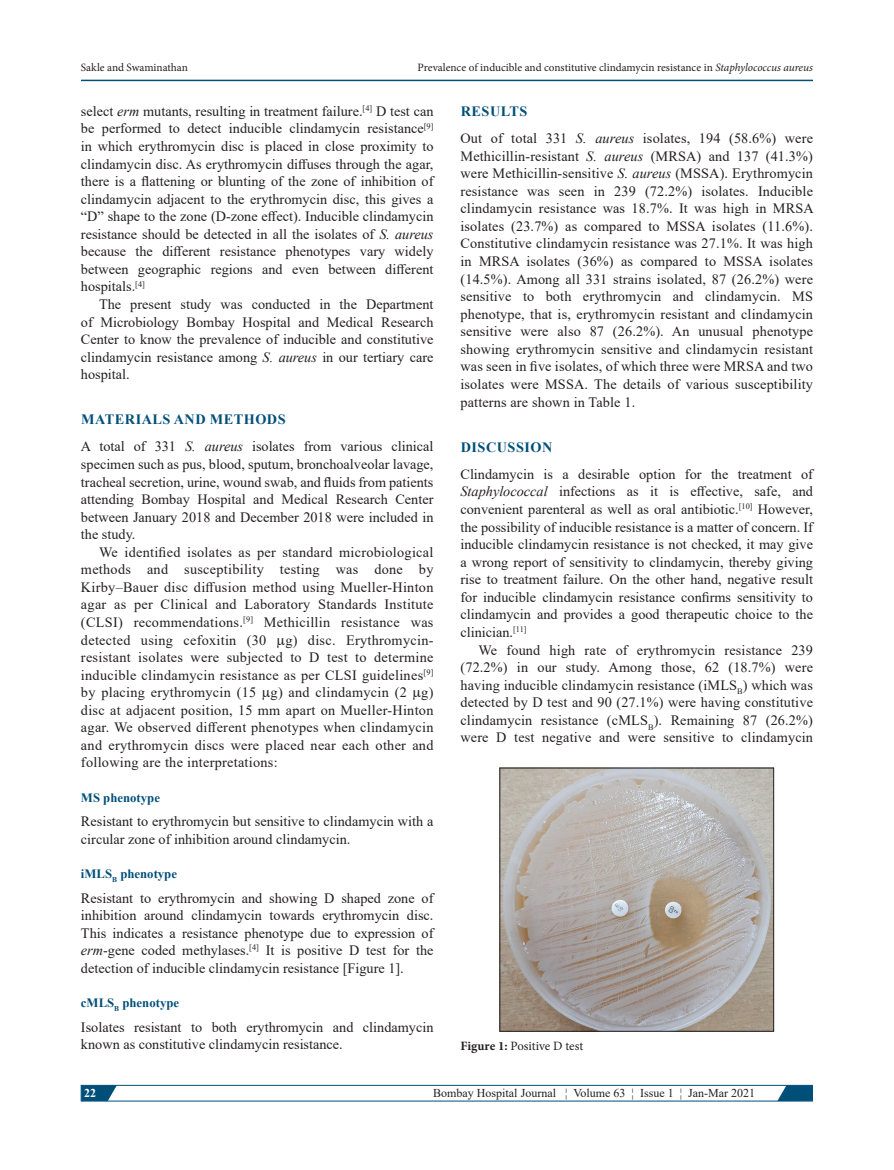
<style>
.page{position:relative;width:894px;height:1170px;background:#fff}
.page>*{position:absolute;margin:0;border:0;box-sizing:border-box;transform-origin:0 0}
.TXFL{font:14.25px/17.5px "Times New Roman";color:#231f20;text-align:justify}
.TX{font:14.25px/17.5px "Times New Roman";letter-spacing:.01em;color:#231f20;text-align:justify}
.t1{font:700 14.25px "Times New Roman";letter-spacing:.035em;color:#004f79}
.t2{font:700 12.75px "Times New Roman";color:#004f79}
.FGC{font:12.75px "Minion Pro";letter-spacing:-.005em;color:#231f20}
.t3{font:12px "Times New Roman";color:#231f20}
.t4{font:700 12px "Times New Roman";color:#fff}
.t5{font:11.25px "Minion Pro";letter-spacing:-.005em;color:#231f20}
.s1{font-style:italic}
.s2{font-weight:700}
</style>
<div class="page">
<hr style="left:81px;top:80px;width:731px;height:1px;background:#004f79">
<svg style="left:81px;top:1085px;width:732px;height:16px"></svg>
<img style="left:501px;top:770px;width:270px;height:259px">
<p class="t5" style="left:81px;top:60px;width:108px">Sakle and Swaminathan</p>
<p class="t5" style="left:417px;top:60px;width:397px">Prevalence of inducible and constitutive clindamycin resistance in <span class="s1">Staphylococcus aureus</span></p>
<p class="TX" style="left:81px;top:102px;width:354px">select <span class="s1">erm</span> mutants, resulting in treatment failure.<sup>[4]</sup> D test can be performed to detect inducible clindamycin resistance<sup>[9] </sup>in which erythromycin disc is placed in close proximity to clindamycin disc. As erythromycin diffuses through the agar, there is a flattening or blunting of the zone of inhibition of clindamycin adjacent to the erythromycin disc, this gives a “D” shape to the zone (D-zone effect). Inducible clindamycin resistance should be detected in all the isolates of <span class="s1">S. aureus </span>because the different resistance phenotypes vary widely between geographic regions and even between different hospitals.<sup>[4]</sup></p>
<p class="TX" style="left:81px;top:295px;width:354px;text-indent:18px">The present study was conducted in the Department of Microbiology Bombay Hospital and Medical Research Center to know the prevalence of inducible and constitutive clindamycin resistance among <span class="s1">S. aureus</span> in our tertiary care hospital.</p>
<h1 class="t1" style="left:81px;top:409px;width:206px">MATERIALS AND METHODS</h1>
<p class="TXFL" style="left:81px;top:437px;width:354px">A total of 331 <span class="s1">S. aureus</span> isolates from various clinical specimen such as pus, blood, sputum, bronchoalveolar lavage, tracheal secretion, urine, wound swab, and fluids from patients attending Bombay Hospital and Medical Research Center between January 2018 and December 2018 were included in the study.</p>
<p class="TX" style="left:81px;top:543px;width:354px;text-indent:18px">We identified isolates as per standard microbiological methods and susceptibility testing was done by Kirby–Bauer disc diffusion method using Mueller-Hinton agar as per Clinical and Laboratory Standards Institute (CLSI) recommendations.<sup>[9]</sup> Methicillin resistance was detected using cefoxitin (30</p>
<p class="TX" style="left:81px;top:630px;width:354px;text-indent:204px">g) disc. Erythromycin&shy;resistant isolates were subjected to D test to determine inducible clindamycin resistance as per CLSI guidelines<sup>[9] </sup>by placing erythromycin (15 g) and clindamycin (2 g) disc at adjacent position, 15 mm apart on Mueller-Hinton agar. We observed different phenotypes when clindamycin and erythromycin discs were placed near each other and following are the interpretations:</p>
<h2 class="t2" style="left:81px;top:788px;width:80px">MS phenotype</h2>
<p class="TXFL" style="left:81px;top:812px;width:354px">Resistant to erythromycin but sensitive to clindamycin with a circular zone of inhibition around clindamycin.</p>
<h2 class="t2" style="left:81px;top:864px;width:97px">iMLS<sub>B</sub> phenotype</h2>
<p class="TXFL" style="left:81px;top:888px;width:354px">Resistant to erythromycin and showing D shaped zone of inhibition around clindamycin towards erythromycin disc.<br>This indicates a resistance phenotype due to expression of <span class="s1">erm</span>-gene coded methylases.<sup>[4]</sup> It is positive D test for the detection of inducible clindamycin resistance [Figure 1].</p>
<h2 class="t2" style="left:81px;top:993px;width:100px">cMLS<sub>B</sub> phenotype</h2>
<p class="TXFL" style="left:81px;top:1017px;width:354px">Isolates resistant to both erythromycin and clindamycin known as constitutive clindamycin resistance.</p>
<h1 class="t1" style="left:460px;top:101px;width:68px">RESULTS</h1>
<p class="TXFL" style="left:460px;top:129px;width:354px">Out of total 331 <span class="s1">S. aureus</span> isolates, 194 (58.6%) were Methicillin-resistant <span class="s1">S. aureus</span> (MRSA) and 137 (41.3%) were Methicillin-sensitive <span class="s1">S. aureus</span> (MSSA). Erythromycin resistance was seen in 239 (72.2%) isolates. Inducible clindamycin resistance was 18.7%. It was high in MRSA isolates (23.7%) as compared to MSSA isolates (11.6%).<br>Constitutive clindamycin resistance was 27.1%. It was high in MRSA isolates (36%) as compared to MSSA isolates (14.5%). Among all 331 strains isolated, 87 (26.2%) were sensitive to both erythromycin and clindamycin. MS phenotype, that is, erythromycin resistant and clindamycin sensitive were also 87 (26.2%). An unusual phenotype showing erythromycin sensitive and clindamycin resistant was seen in five isolates, of which three were MRSA and two isolates were MSSA. The details of various susceptibility patterns are shown in Table 1.</p>
<h1 class="t1" style="left:460px;top:436px;width:93px">DISCUSSION</h1>
<p class="TXFL" style="left:460px;top:465px;width:354px">Clindamycin is a desirable option for the treatment of <span class="s1">Staphylococcal</span> infections as it is effective, safe, and convenient parenteral as well as oral antibiotic.<sup>[10]</sup> However, the possibility of inducible resistance is a matter of concern. If inducible clindamycin resistance is not checked, it may give a wrong report of sensitivity to clindamycin, thereby giving rise to treatment failure. On the other hand, negative result for inducible clindamycin resistance confirms sensitivity to clindamycin and provides a good therapeutic choice to the clinician.<sup>[11]</sup></p>
<p class="TX" style="left:460px;top:640px;width:354px;text-indent:18px">We found high rate of erythromycin resistance 239 (72.2%) in our study. Among those, 62 (18.7%) were having inducible clindamycin resistance (iMLS<sub>B</sub>) which was detected by D test and 90 (27.1%) were having constitutive clindamycin resistance (cMLS<sub>B</sub>). Remaining 87 (26.2%) were D test negative and were sensitive to clindamycin</p>
<p class="FGC" style="left:460px;top:1037px;width:124px"><span class="s2">Figure 1:</span> Positive D test</p>
<p class="t4" style="left:84px;top:1084px;width:13px">22</p>
<p class="t3" style="left:433px;top:1084px;width:323px">Bombay Hospital Journal ¦ Volume 63 ¦ Issue 1 ¦ Jan-Mar 2021</p>
</div>
